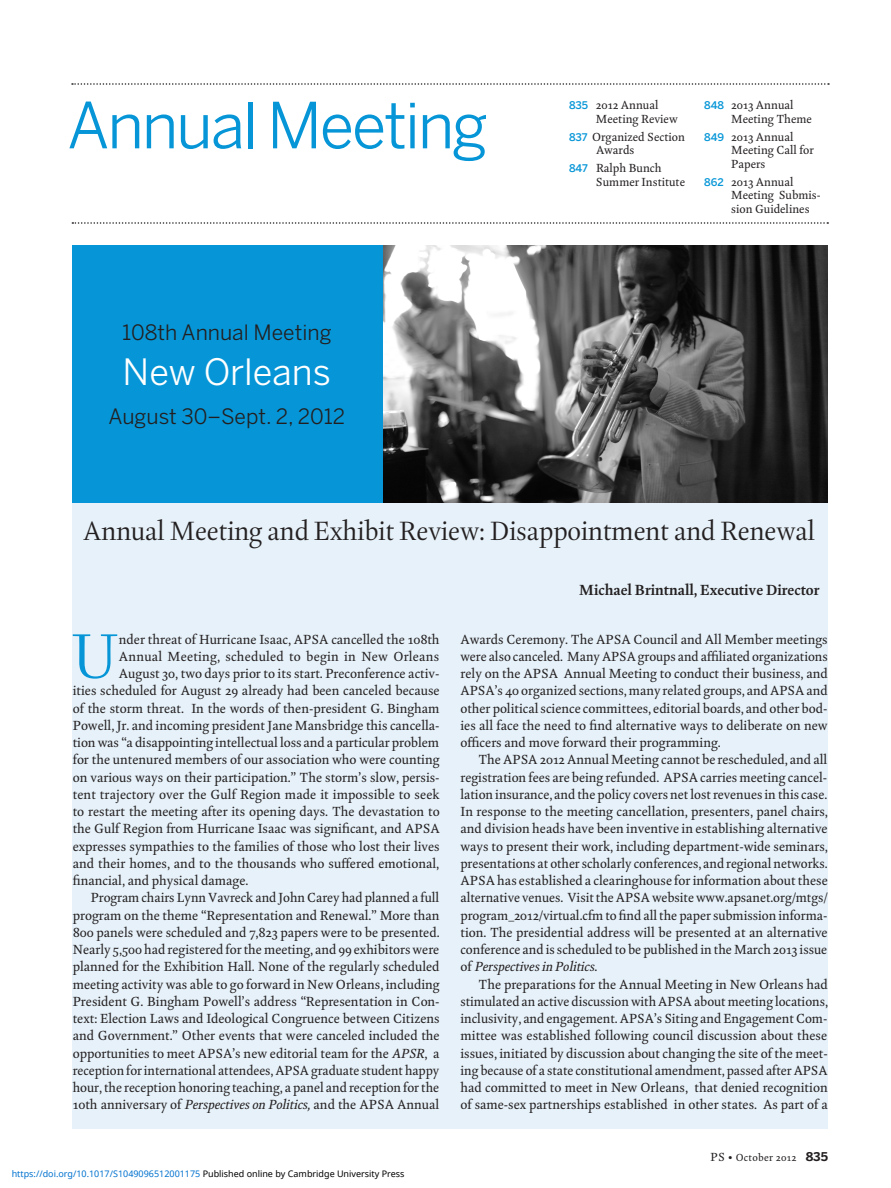
<style>
.page{position:relative;width:891px;height:1188px;background:#fff}
.page>*{position:absolute;margin:0;border:0;box-sizing:border-box;transform-origin:0 0}
.t1{font:64.65px "Kingfisher Display";color:#0696d7}
.t2{font:63px "Benton Sans";letter-spacing:-.035em;color:#0696d7}
.t3{font:36px "Benton Sans";color:#fff}
.t4{font:27px "Kingfisher Display";letter-spacing:-.005em;color:#231f20}
.t5{font:21px "Benton Sans";color:#231f20}
.t6{font:700 15px "Kingfisher";letter-spacing:-.005em;color:#231f20}
.t7{font:13.5px/17.2px "Kingfisher";letter-spacing:-.005em;color:#231f20;text-align:justify}
.t8{font:12px/13.5px "Kingfisher";letter-spacing:-.005em;color:#231f20}
.t9{font:10.5px "Kingfisher";letter-spacing:.025em;color:#231f20}
.t10{font:9px "Noto Sans";color:#0172cf}
.s1{font-family:"Benton Sans";font-weight:500;font-size:10.5px;color:#0696d7}
.s2{font-style:italic}
.s3{color:#000}
.s4{font-size:12px}
.s5{font-family:"Benton Sans";font-weight:700;font-size:12px}
</style>
<div class="page">
<div style="left:73px;top:502px;width:755px;height:627px;background:#e6f1f9"></div>
<svg style="left:72px;top:83px;width:757px;height:2px"></svg>
<svg style="left:72px;top:222px;width:756px;height:2px"></svg>
<img style="left:382px;top:245px;width:446px;height:258px">
<div style="left:72px;top:245px;width:310px;height:258px;background:#0696d7"></div>
<h2 class="t2" style="left:67px;top:88px;width:422px">Annual Meeting</h2>
<p class="t8" style="left:596px;top:98px;width:83px;text-indent:-27px"><span class="s1">835</span> 2012 Annual<br>Meeting Review</p>
<p class="t8" style="left:596px;top:130px;width:90px;text-indent:-27px"><span class="s1">837</span> Organized Section<br>Awards</p>
<p class="t8" style="left:596px;top:161px;width:91px;text-indent:-27px"><span class="s1">847</span> Ralph Bunch<br>Summer Institute</p>
<p class="t8" style="left:731px;top:98px;width:82px;text-indent:-27px"><span class="s1">848</span> 2013 Annual<br>Meeting Theme</p>
<p class="t8" style="left:731px;top:130px;width:84px;text-indent:-27px"><span class="s1">849</span> 2013 Annual<br>Meeting Call for<br>Papers</p>
<p class="t8" style="left:731px;top:175px;width:91px;text-indent:-27px"><span class="s1">862</span> 2013 Annual<br>Meeting Submis&shy;sion Guidelines</p>
<h3 class="t5" style="left:122px;top:320px;width:211px">108th Annual Meeting</h3>
<h3 class="t3" style="left:123px;top:351px;width:210px">New Orleans</h3>
<h3 class="t5" style="left:109px;top:404px;width:238px">August 30–Sept. 2, 2012</h3>
<h3 class="t4" style="left:83px;top:512px;width:733px">Annual Meeting and Exhibit Review: Disappointment and Renewal</h3>
<h1 class="t1" style="left:71px;top:611px;width:50px">U</h1>
<p class="t7" style="left:119px;top:630px;width:322px">nder threat of Hurricane Isaac, APSA cancelled the 108th</p>
<p class="t7" style="left:119px;top:647px;width:322px">Annual Meeting, scheduled to begin in New Orleans</p>
<p class="t7" style="left:119px;top:664px;width:322px">August 30, two days prior to its start. Preconference activ-</p>
<p class="t7" style="left:73px;top:682px;width:368px">ities scheduled for August 29 already had been canceled because</p>
<p class="t7" style="left:73px;top:699px;width:368px">of the storm threat. In the words of then-president G. Bingham</p>
<p class="t7" style="left:73px;top:716px;width:368px">Powell, Jr. and incoming president Jane Mansbridge this cancella-</p>
<p class="t7" style="left:73px;top:733px;width:368px">tion was “a disappointing intellectual loss and a particular problem</p>
<p class="t7" style="left:73px;top:751px;width:368px">for the untenured members of our association who were counting</p>
<p class="t7" style="left:73px;top:768px;width:368px">on various ways on their participation.” The storm’s slow, persis-</p>
<p class="t7" style="left:73px;top:785px;width:368px">tent trajectory over the Gulf Region made it impossible to seek</p>
<p class="t7" style="left:73px;top:802px;width:368px">to restart the meeting after its opening days. The devastation to</p>
<p class="t7" style="left:73px;top:820px;width:369px">the Gulf Region from Hurricane Isaac was significant, and APSA</p>
<p class="t7" style="left:73px;top:837px;width:369px">expresses sympathies to the families of those who lost their lives</p>
<p class="t7" style="left:73px;top:854px;width:368px">and their homes, and to the thousands who suffered emotional,</p>
<p class="t7" style="left:73px;top:871px;width:177px">financial, and physical damage.</p>
<p class="t7" style="left:91px;top:889px;width:350px">Program chairs Lynn Vavreck and John Carey had planned a full</p>
<p class="t7" style="left:73px;top:906px;width:368px">program on the theme “Representation and Renewal.” More than</p>
<p class="t7" style="left:73px;top:923px;width:368px">800 panels were scheduled and 7,823 papers were to be presented.</p>
<p class="t7" style="left:73px;top:940px;width:368px">Nearly 5,500 had registered for the meeting, and 99 exhibitors were</p>
<p class="t7" style="left:73px;top:958px;width:368px">planned for the Exhibition Hall. None of the regularly scheduled</p>
<p class="t7" style="left:73px;top:975px;width:368px">meeting activity was able to go forward in New Orleans, including</p>
<p class="t7" style="left:73px;top:992px;width:368px">President G. Bingham Powell’s address “Representation in Con-</p>
<p class="t7" style="left:73px;top:1009px;width:368px">text: Election Laws and Ideological Congruence between Citizens</p>
<p class="t7" style="left:73px;top:1027px;width:368px">and Government.” Other events that were canceled included the</p>
<p class="t7" style="left:73px;top:1044px;width:368px">opportunities to meet APSA’s new editorial team for the <span class="s2">APSR</span>, a</p>
<p class="t7" style="left:73px;top:1061px;width:368px">reception for international attendees, APSA graduate student happy</p>
<p class="t7" style="left:73px;top:1078px;width:368px">hour, the reception honoring teaching, a panel and reception for the</p>
<p class="t7" style="left:73px;top:1096px;width:368px">10th anniversary of <span class="s2">Perspectives on Politics,</span> and the APSA Annual</p>
<p class="t10" style="left:12px;top:1168px;width:394px">https://doi.org/10.1017/S1049096512001175 <span class="s3">Published online by Cambridge University Press</span></p>
<p class="t6" style="left:579px;top:579px;width:242px">Michael Brintnall, Executive Director</p>
<p class="t7" style="left:460px;top:630px;width:369px">Awards Ceremony. The APSA Council and All Member meetings were also canceled. Many APSA groups and affiliated organizations rely on the APSA Annual Meeting to conduct their business, and APSA’s 40 organized sections, many related groups, and APSA and other political science committees, editorial boards, and other bod&shy;ies all face the need to find alternative ways to deliberate on new officers and move forward their programming.</p>
<p class="t7" style="left:460px;top:751px;width:369px;text-indent:18px">The APSA 2012 Annual Meeting cannot be rescheduled, and all registration fees are being refunded. APSA carries meeting cancel&shy;lation insurance, and the policy covers net lost revenues in this case.<br>In response to the meeting cancellation, presenters, panel chairs, and division heads have been inventive in establishing alternative ways to present their work, including department-wide seminars, presentations at other scholarly conferences, and regional networks.<br>APSA has established a clearinghouse for information about these alternative venues. Visit the APSA website www.apsanet.org/mtgs/ program_2012/virtual.cfm to find all the paper submission informa&shy;tion. The presidential address will be presented at an alternative conference and is scheduled to be published in the March 2013 issue of <span class="s2">Perspectives in Politics</span>.</p>
<p class="t7" style="left:460px;top:975px;width:369px;text-indent:18px">The preparations for the Annual Meeting in New Orleans had stimulated an active discussion with APSA about meeting locations, inclusivity, and engagement. APSA’s Siting and Engagement Com&shy;mittee was established following council discussion about these issues, initiated by discussion about changing the site of the meet&shy;ing because of a state constitutional amendment, passed after APSA had committed to meet in New Orleans, that denied recognition of same-sex partnerships established in other states. As part of a</p>
<p class="t9" style="left:711px;top:1150px;width:119px"><span class="s4">PS •</span> October 2012 <span class="s5">835</span></p>
</div>
